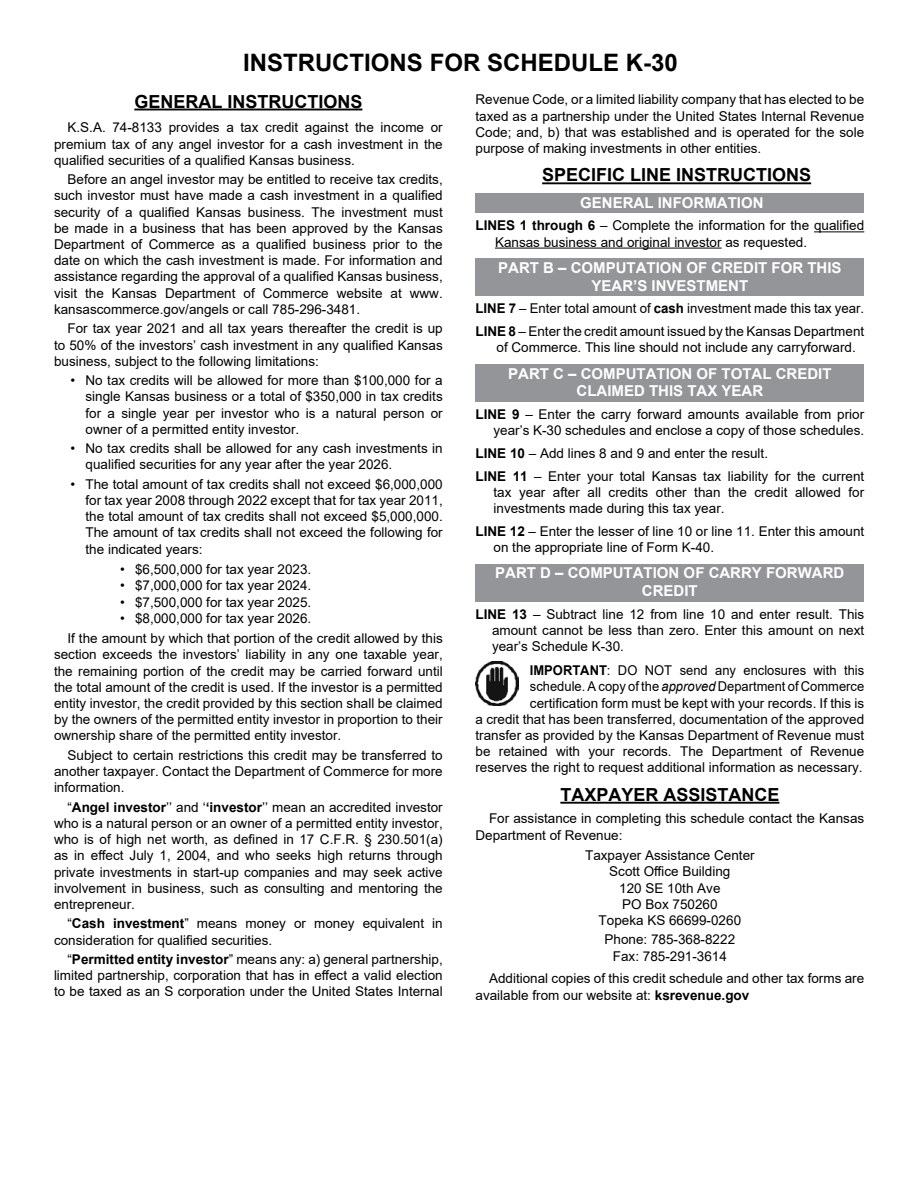
<style>
.page{position:relative;width:918px;height:1188px;background:#fff}
.page>*{position:absolute;margin:0;border:0;box-sizing:border-box;transform-origin:0 0}
.Page_Title{font:700 24px "Arial";color:#000}
.Story_Heading{font:700 18px "Arial";color:#000}
.Story_Text{font:700 18px "Arial";color:#000}
.Paragraph_Shading_2{font:700 15px/17.7px "Arial";color:#fff;text-align:center}
.Story_Text_Bullets{font:700 15px "Arial";color:#fff}
.Story_Text-2{font:13.5px/16.2px "Arial";color:#000;text-align:justify}
.Story_Text_Bullets-2{font:13.5px/16.2px "Arial";color:#000}
.Story_Text_Bullets-3{font:13.5px/16.2px "Arial";color:#000;text-align:right;scale:.96 1}
.s1{font-weight:700}
.s2{font-style:italic}
</style>
<div class="page">
<hr style="left:134px;top:109px;width:228px;height:1px;background:#000">
<hr style="left:542px;top:182px;width:269px;height:2px;background:#000">
<div style="left:476px;top:194px;width:388px;height:19px;background:#939598"></div>
<hr style="left:814px;top:231px;width:50px;height:1px;background:#000">
<hr style="left:495px;top:248px;width:227px;height:1px;background:#000">
<div style="left:476px;top:259px;width:388px;height:37px;background:#939598"></div>
<div style="left:476px;top:364px;width:388px;height:38px;background:#939598"></div>
<div style="left:476px;top:564px;width:388px;height:37px;background:#939598"></div>
<hr style="left:560px;top:802px;width:219px;height:2px;background:#000">
<img style="left:476px;top:662px;width:43px;height:43px">
<h1 class="Page_Title" style="left:243px;top:46px;width:436px">INSTRUCTIONS FOR SCHEDULE K-30</h1>
<p class="Story_Heading" style="left:134px;top:89px;width:230px">GENERAL INSTRUCTIONS</p>
<p class="Story_Text-2" style="left:54px;top:120px;width:390px;text-indent:14px">K.S.A. 74-8133 provides a tax credit against the income or premium tax of any angel investor for a cash investment in the qualified securities of a qualified Kansas business.</p>
<p class="Story_Text-2" style="left:54px;top:171px;width:390px;text-indent:14px">Before an angel investor may be entitled to receive tax credits, such investor must have made a cash investment in a qualified security of a qualified Kansas business. The investment must be made in a business that has been approved by the Kansas Department of Commerce as a qualified business prior to the date on which the cash investment is made. For information and assistance regarding the approval of a qualified Kansas business, visit the Kansas Department of Commerce website at www. kansascommerce.gov/angels or call 785-296-3481.</p>
<p class="Story_Text-2" style="left:54px;top:320px;width:390px;text-indent:14px">For tax year 2021 and all tax years thereafter the credit is up to 50% of the investors’ cash investment in any qualified Kansas business, subject to the following limitations:</p>
<p class="Story_Text-2" style="left:86px;top:372px;width:359px;text-indent:-15px">• No tax credits will be allowed for more than $100,000 for a single Kansas business or a total of $350,000 in tax credits for a single year per investor who is a natural person or owner of a permitted entity investor.</p>
<p class="Story_Text-2" style="left:86px;top:440px;width:359px;text-indent:-15px">• No tax credits shall be allowed for any cash investments in qualified securities for any year after the year 2026.</p>
<p class="Story_Text-2" style="left:86px;top:476px;width:359px;text-indent:-15px">• The total amount of tax credits shall not exceed $6,000,000 for tax year 2008 through 2022 except that for tax year 2011, the total amount of tax credits shall not exceed $5,000,000.<br>The amount of tax credits shall not exceed the following for the indicated years:</p>
<p class="Story_Text-2" style="left:120px;top:561px;width:193px">• $6,500,000 for tax year 2023.</p>
<p class="Story_Text-2" style="left:120px;top:577px;width:193px">• $7,000,000 for tax year 2024.</p>
<p class="Story_Text-2" style="left:120px;top:594px;width:193px">• $7,500,000 for tax year 2025.</p>
<p class="Story_Text-2" style="left:120px;top:610px;width:193px">• $8,000,000 for tax year 2026.</p>
<p class="Story_Text-2" style="left:54px;top:630px;width:390px;text-indent:14px">If the amount by which that portion of the credit allowed by this section exceeds the investors’ liability in any one taxable year, the remaining portion of the credit may be carried forward until the total amount of the credit is used. If the investor is a permitted entity investor, the credit provided by this section shall be claimed by the owners of the permitted entity investor in proportion to their ownership share of the permitted entity investor.</p>
<p class="Story_Text-2" style="left:54px;top:747px;width:390px;text-indent:14px">Subject to certain restrictions this credit may be transferred to another taxpayer. Contact the Department of Commerce for more information.</p>
<p class="Story_Text-2" style="left:54px;top:799px;width:390px;text-indent:14px">“<span class="s1">Angel investor</span>’’ and ‘<span class="s1">‘investor</span>’’ mean an accredited investor who is a natural person or an owner of a permitted entity investor, who is of high net worth, as defined in 17 C.F.R. § 230.501(a) as in effect July 1, 2004, and who seeks high returns through private investments in start-up companies and may seek active involvement in business, such as consulting and mentoring the entrepreneur.</p>
<p class="Story_Text-2" style="left:54px;top:915px;width:390px;text-indent:14px">“<span class="s1">Cash investment</span>” means money or money equivalent in consideration for qualified securities.</p>
<p class="Story_Text-2" style="left:54px;top:951px;width:390px;text-indent:14px">“<span class="s1">Permitted entity investor</span>” means any: a) general partnership, limited partnership, corporation that has in effect a valid election to be taxed as an S corporation under the United States Internal</p>
<p class="Story_Text-2" style="left:476px;top:91px;width:390px">Revenue Code, or a limited liability company that has elected to be taxed as a partnership under the United States Internal Revenue Code; and, b) that was established and is operated for the sole purpose of making investments in other entities.</p>
<p class="Story_Text" style="left:542px;top:162px;width:271px">SPECIFIC LINE INSTRUCTIONS</p>
<p class="Story_Text_Bullets" style="left:580px;top:192px;width:185px">GENERAL INFORMATION</p>
<p class="Story_Text_Bullets-2" style="left:495px;top:218px;width:371px;text-indent:-20px"><span class="s1">LINES 1 through 6</span> – Complete the information for the qualified<br>Kansas business and original investor as requested.</p>
<p class="Paragraph_Shading_2" style="left:498px;top:259px;width:345px">PART B – COMPUTATION OF CREDIT FOR THIS<br>YEAR’S INVESTMENT</p>
<p class="Story_Text_Bullets-2" style="left:476px;top:300px;width:390px"><span class="s1">LINE 7</span> – Enter total amount of <span class="s1">cash</span> investment made this tax year.</p>
<p class="Story_Text_Bullets-2" style="left:496px;top:323px;width:369px;text-indent:-21px"><span class="s1">LINE 8</span> – Enter the credit amount issued by the Kansas Department of Commerce. This line should not include any carryforward.</p>
<p class="Paragraph_Shading_2" style="left:508px;top:365px;width:325px">PART C – COMPUTATION OF TOTAL CREDIT<br>CLAIMED THIS TAX YEAR</p>
<p class="Story_Text_Bullets-2" style="left:476px;top:406px;width:390px;text-align:right"><span class="s1">LINE 9</span> – Enter the carry forward amounts available from prior year’s K-30 schedules and enclose a copy of those schedules.</p>
<p class="Story_Text_Bullets-2" style="left:476px;top:445px;width:294px"><span class="s1">LINE 10</span> – Add lines 8 and 9 and enter the result.</p>
<p class="Story_Text_Bullets-2" style="left:494px;top:468px;width:372px;text-align:justify;text-indent:-18px"><span class="s1">LINE 11</span> – Enter your total Kansas tax liability for the current tax year after all credits other than the credit allowed for investments made during this tax year.</p>
<p class="Story_Text_Bullets-2" style="left:494px;top:523px;width:372px;text-indent:-18px"><span class="s1">LINE 12</span> – Enter the lesser of line 10 or line 11. Enter this amount on the appropriate line of Form K-40.</p>
<p class="Paragraph_Shading_2" style="left:495px;top:564px;width:351px">PART D – COMPUTATION OF CARRY FORWARD<br>CREDIT</p>
<p class="Story_Text_Bullets-2" style="left:492px;top:606px;width:374px;text-align:justify;text-indent:-16px"><span class="s1">LINE 13</span> – Subtract line 12 from line 10 and enter result. This amount cannot be less than zero. Enter this amount on next year’s Schedule K-30.</p>
<p class="Story_Text_Bullets-3" style="left:476px;top:662px;width:407px"><span class="s1">IMPORTANT</span>: DO NOT send any enclosures with this schedule. A copy of the <span class="s2">approved</span> Department of Commerce certification form must be kept with your records. If this is<br>a credit that has been transferred, documentation of the approved transfer as provided by the Kansas Department of Revenue must be retained with your records. The Department of Revenue reserves the right to request additional information as necessary.</p>
<p class="Story_Heading" style="left:560px;top:782px;width:221px">TAXPAYER ASSISTANCE</p>
<p class="Story_Text_Bullets-2" style="left:476px;top:811px;width:390px;text-indent:14px">For assistance in completing this schedule contact the Kansas<br>Department of Revenue:</p>
<p class="Story_Text_Bullets-2" style="left:585px;top:847px;width:171px">Taxpayer Assistance Center</p>
<p class="Story_Text_Bullets-2" style="left:609px;top:863px;width:123px">Scott Office Building</p>
<p class="Story_Text_Bullets-2" style="left:619px;top:880px;width:103px">120 SE 10th Ave</p>
<p class="Story_Text_Bullets-2" style="left:622px;top:896px;width:97px">PO Box 750260</p>
<p class="Story_Text_Bullets-2" style="left:599px;top:912px;width:144px">Topeka KS 66699-0260</p>
<p class="Story_Text_Bullets-2" style="left:605px;top:932px;width:132px">Phone: 785-368-8222</p>
<p class="Story_Text_Bullets-2" style="left:613px;top:948px;width:116px">Fax: 785-291-3614</p>
<p class="Story_Text_Bullets-2" style="left:476px;top:970px;width:390px;text-indent:14px">Additional copies of this credit schedule and other tax forms are available from our website at: <span class="s1">ksrevenue.gov</span></p>
</div>
